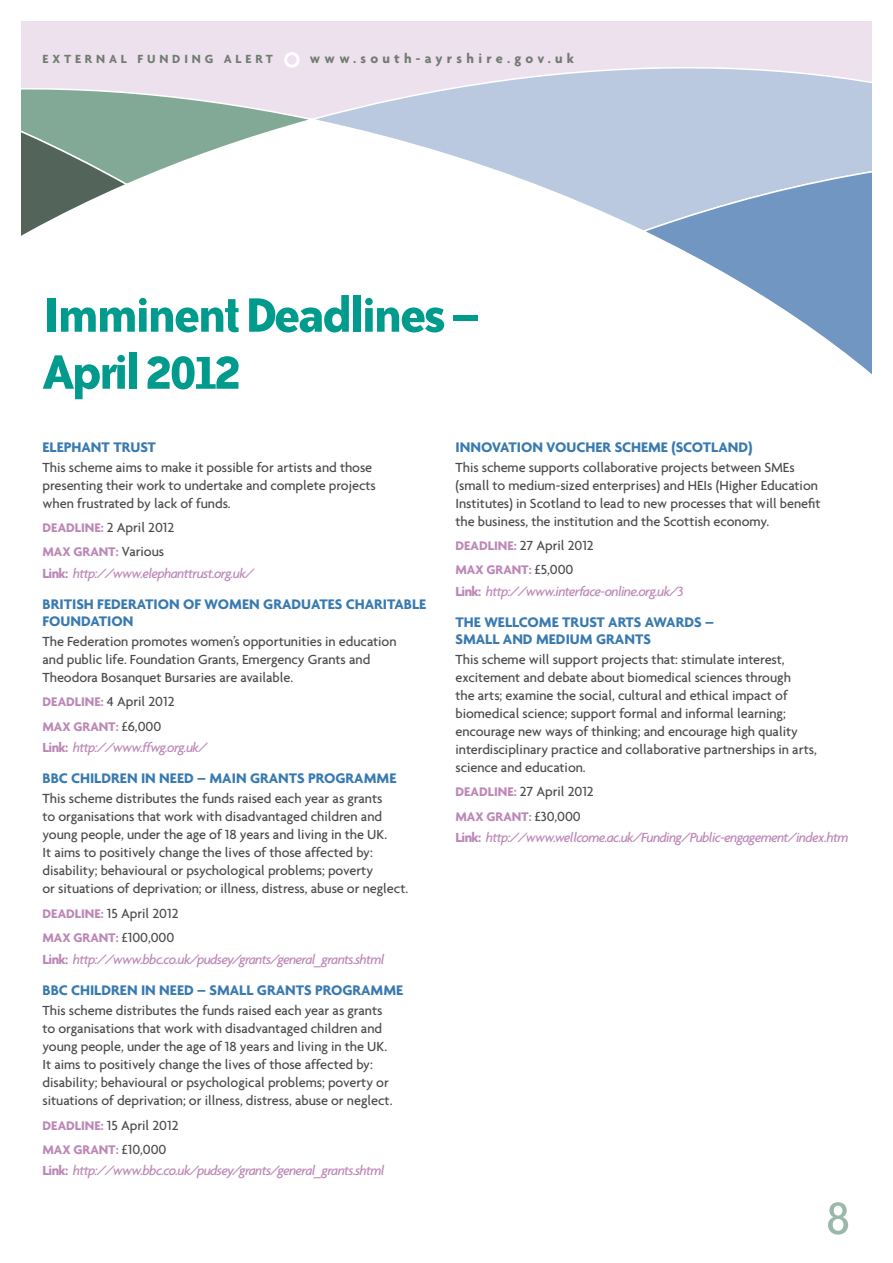
<style>
.page{position:relative;width:893px;height:1263px;background:#fff}
.page>*{position:absolute;margin:0;border:0;box-sizing:border-box;transform-origin:0 0}
.t1{font:700 55.5px/57px "Bailey Sans ITC";letter-spacing:-.05em;color:#009b8c}
.t2{font:54px "Bailey Sans ITC";color:#9ab9aa}
.t3{font:700 15px/16.5px "Agenda";color:#387ab0}
.t4{font:700 15px/16.5px "Agenda";letter-spacing:.07em;color:#387ab0}
.t5{font:700 15px "Agenda";letter-spacing:.075em;color:#387ab0}
.t6{font:500 14.25px/18px "Agenda";letter-spacing:-.005em;color:#4b4b4d}
.t7{font:italic 500 14.25px "Agenda";letter-spacing:-.045em;color:#bc87b6}
.t8{font:700 14.25px "Agenda";letter-spacing:.3em;color:#727b71}
.t9{font:700 13.5px "Agenda";letter-spacing:.175em;color:#bc87b6}
.t10{font:700 12.75px "Agenda";letter-spacing:.3em;color:#727b71}
.s1{font-weight:700;font-size:13.5px;color:#bc87b6}
.s2{font-weight:500;font-size:14.25px;color:#4b4b4d}
.s3{font-weight:700;font-style:normal}
</style>
<div class="page">
<div style="left:21px;top:21px;width:851px;height:62px;background:#ede1ee"></div>
<svg style="left:21px;top:83px;width:285px;height:99px"></svg>
<svg style="left:21px;top:92px;width:109px;height:144px"></svg>
<svg style="left:306px;top:40px;width:566px;height:189px"></svg>
<svg style="left:640px;top:151px;width:232px;height:224px"></svg>
<svg style="left:284px;top:52px;width:15px;height:16px"></svg>
<p class="t10" style="left:43px;top:51px;width:232px">EXTERNAL FUNDING ALERT</p>
<p class="t8" style="left:310px;top:50px;width:266px">WWW.SOUTH-AYRSHIRE.GOV.UK</p>
<h1 class="t1" style="left:43px;top:286px;width:440px">Imminent Deadlines –<br>April 2012</h1>
<p class="t3" style="left:43px;top:438px;width:112px">ELEPHANT TRUST</p>
<p class="t6" style="left:43px;top:458px;width:335px">This scheme aims to make it possible for artists and those presenting their work to undertake and complete projects when frustrated by lack of funds.</p>
<p class="t6" style="left:43px;top:518px;width:133px"><span class="s1">DEADLINE:</span> 2 April 2012</p>
<p class="t9" style="left:43px;top:544px;width:123px">MAX GRANT: <span class="s2">Various</span></p>
<p class="t7" style="left:43px;top:564px;width:213px"><span class="s3">LINK:</span> http://www.elephanttrust.org.uk/</p>
<p class="t4" style="left:43px;top:596px;width:385px">BRITISH FEDERATION OF WOMEN GRADUATES CHARITABLE<br>FOUNDATION</p>
<p class="t6" style="left:43px;top:632px;width:356px">The Federation promotes women’s opportunities in education and public life. Foundation Grants, Emergency Grants and<br>Theodora Bosanquet Bursaries are available.</p>
<p class="t6" style="left:43px;top:692px;width:134px"><span class="s1">DEADLINE:</span> 4 April 2012</p>
<p class="t9" style="left:43px;top:718px;width:120px">MAX GRANT: <span class="s2">£6,000</span></p>
<p class="t7" style="left:43px;top:739px;width:166px"><span class="s3">LINK:</span> http://www.ffwg.org.uk/</p>
<p class="t5" style="left:43px;top:769px;width:355px">BBC CHILDREN IN NEED – MAIN GRANTS PROGRAMME</p>
<p class="t6" style="left:43px;top:789px;width:367px">This scheme distributes the funds raised each year as grants<br>to organisations that work with disadvantaged children and young people, under the age of 18 years and living in the UK.<br>It aims to positively change the lives of those affected by: disability; behavioural or psychological problems; poverty<br>or situations of deprivation; or illness, distress, abuse or neglect.</p>
<p class="t6" style="left:43px;top:904px;width:138px"><span class="s1">DEADLINE:</span> 15 April 2012</p>
<p class="t9" style="left:43px;top:930px;width:133px">MAX GRANT: <span class="s2">£100,000</span></p>
<p class="t7" style="left:43px;top:950px;width:344px"><span class="s3">LINK:</span> http://www.bbc.co.uk/pudsey/grants/general_grants.shtml</p>
<p class="t3" style="left:43px;top:981px;width:362px">BBC CHILDREN IN NEED – SMALL GRANTS PROGRAMME</p>
<p class="t6" style="left:43px;top:1001px;width:351px">This scheme distributes the funds raised each year as grants to organisations that work with disadvantaged children and young people, under the age of 18 years and living in the UK.<br>It aims to positively change the lives of those affected by: disability; behavioural or psychological problems; poverty or situations of deprivation; or illness, distress, abuse or neglect.</p>
<p class="t6" style="left:43px;top:1115px;width:138px"><span class="s1">DEADLINE:</span> 15 April 2012</p>
<p class="t9" style="left:43px;top:1141px;width:126px">MAX GRANT: <span class="s2">£10,000</span></p>
<p class="t7" style="left:43px;top:1162px;width:344px"><span class="s3">LINK:</span> http://www.bbc.co.uk/pudsey/grants/general_grants.shtml</p>
<p class="t3" style="left:455px;top:438px;width:299px">INNOVATION VOUCHER SCHEME (SCOTLAN D)</p>
<p class="t6" style="left:455px;top:458px;width:367px">This scheme supports collaborative projects between SMEs (small to medium-sized enterprises) and HEIs (Higher Education Institutes) in Scotland to lead to new processes that will benefit the business, the institution and the Scottish economy.</p>
<p class="t6" style="left:455px;top:536px;width:140px"><span class="s1">DEADLINE:</span> 27 April 2012</p>
<p class="t9" style="left:455px;top:562px;width:119px">MAX GRANT: <span class="s2">£5,000</span></p>
<p class="t7" style="left:455px;top:582px;width:229px"><span class="s3">LINK:</span> http://www.interface-online.org.uk/3</p>
<p class="t3" style="left:455px;top:614px;width:260px">THE WELLCOME TRUST ARTS AWARDS –<br>SMALL AN D MEDIUM GRANTS</p>
<p class="t6" style="left:455px;top:650px;width:363px">This scheme will support projects that: stimulate interest, excitement and debate about biomedical sciences through<br>the arts; examine the social, cultural and ethical impact of biomedical science; support formal and informal learning; encourage new ways of thinking; and encourage high quality interdisciplinary practice and collaborative partnerships in arts, science and education.</p>
<p class="t6" style="left:455px;top:782px;width:140px"><span class="s1">DEADLINE:</span> 27 April 2012</p>
<p class="t9" style="left:455px;top:808px;width:127px">MAX GRANT: <span class="s2">£30,000</span></p>
<p class="t7" style="left:455px;top:829px;width:394px"><span class="s3">LINK:</span> http://www.wellcome.ac.uk/Funding/Public-engagement/index.htm</p>
<h2 class="t2" style="left:826px;top:1189px;width:26px">8</h2>
</div>
